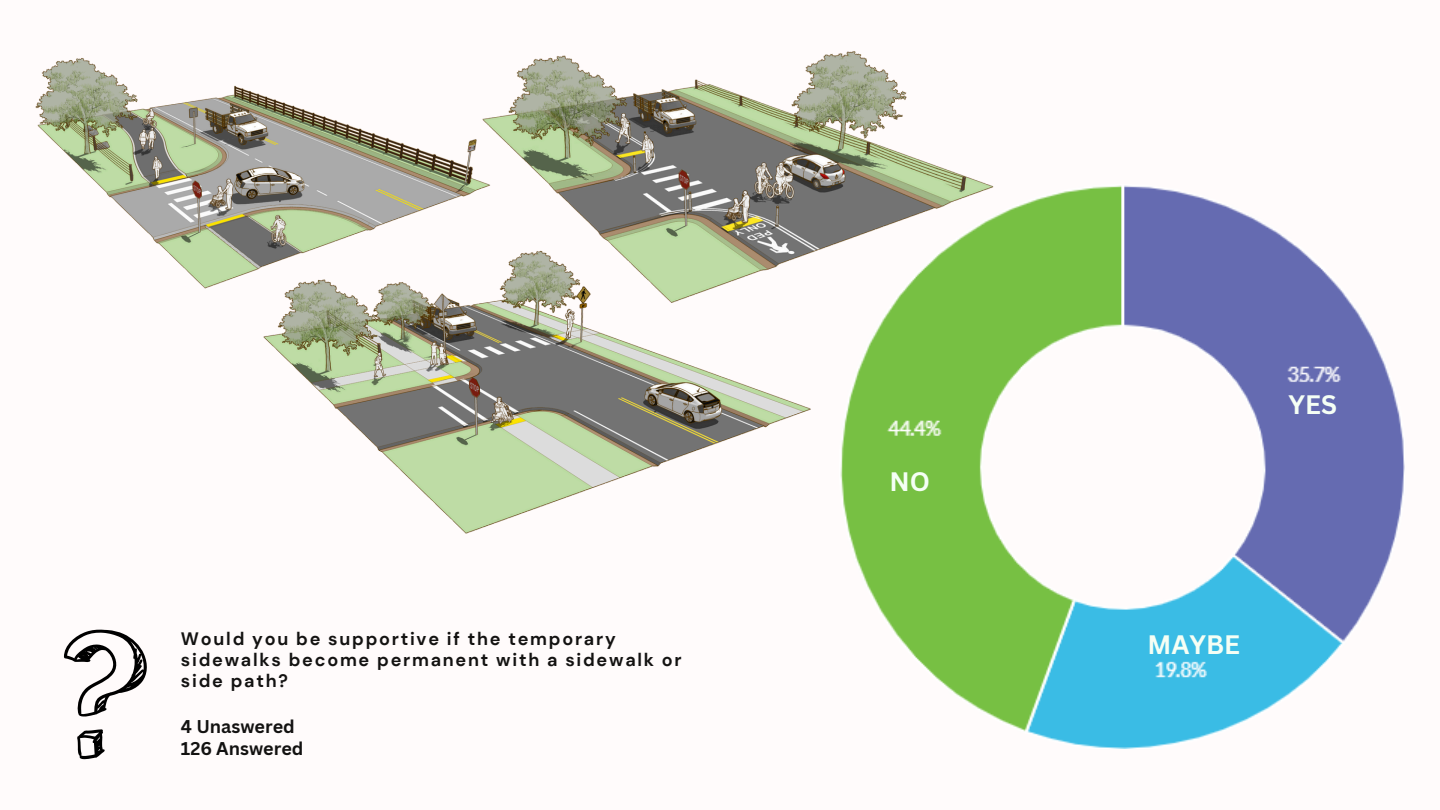
<style>
.page{position:relative;width:1440px;height:810px;background:#fffbfb}
.page>*{position:absolute;margin:0;border:0;box-sizing:border-box;transform-origin:0 0}
.t1{font:700 26px "Canva Sans";color:#f5fff5}
.t2{font:700 18px/21px "DM Sans";letter-spacing:.1em;color:#131211}
.t3{font:700 18px "Canva Sans";color:#131211}
</style>
<div class="page">
<img style="left:840px;top:185px;width:564px;height:564px">
<svg style="left:77px;top:729px;width:28px;height:30px"></svg>
<svg style="left:64px;top:629px;width:83px;height:88px"></svg>
<img style="left:35px;top:58px;width:405px;height:231px">
<img style="left:219px;top:241px;width:592px;height:293px">
<img style="left:440px;top:51px;width:560px;height:256px">
<h1 class="t2" style="left:181px;top:628px;width:502px">Would you be supportive if the temporary sidewalks become permanent with a sidewalk or side path?</h1>
<h1 class="t3" style="left:181px;top:714px;width:115px">4 Unaswered</h1>
<p class="t3" style="left:181px;top:736px;width:124px">126 Answered</p>
<p class="t1" style="left:890px;top:463px;width:42px">NO</p>
<p class="t1" style="left:1288px;top:386px;width:50px">YES</p>
<p class="t1" style="left:1147px;top:626px;width:94px">MAYBE</p>
</div>
